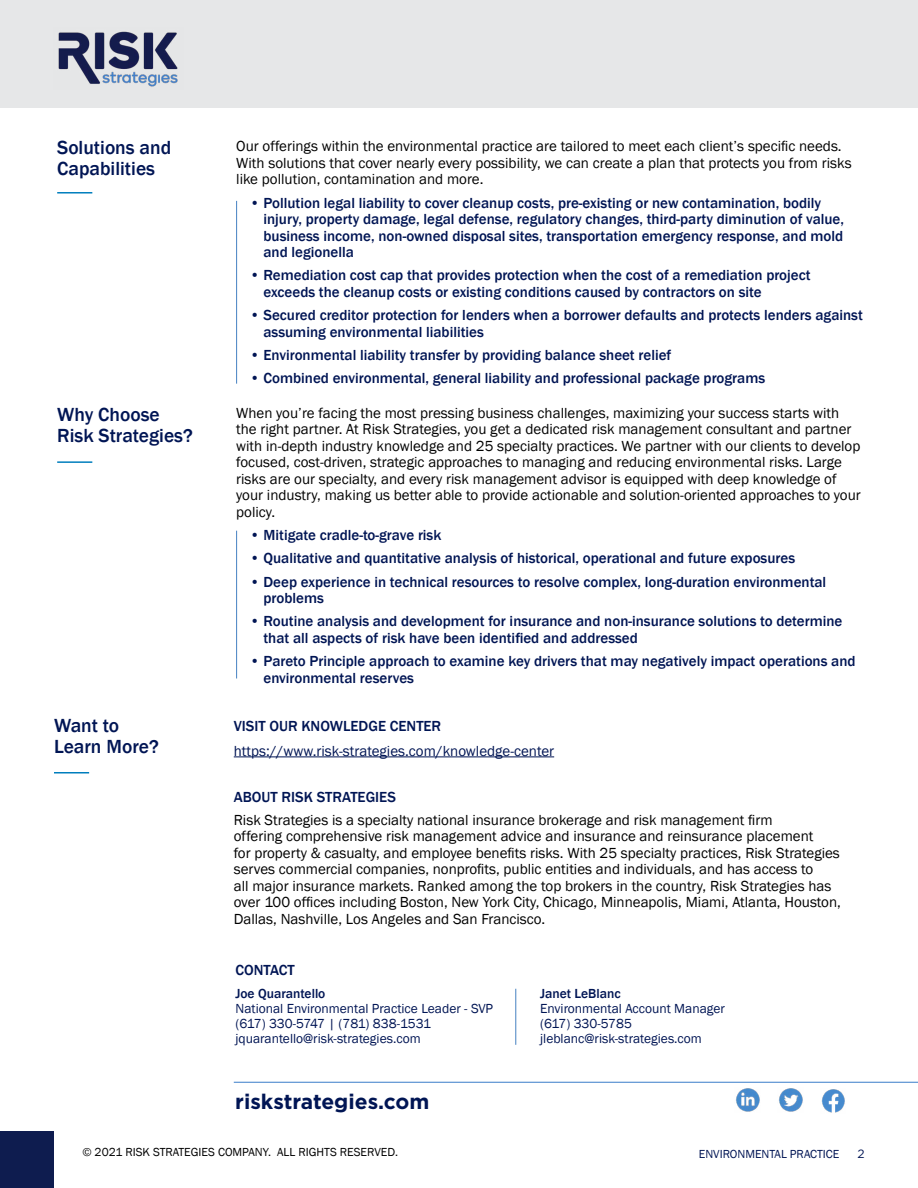
<style>
.page{position:relative;width:918px;height:1188px;background:#fff}
.page>*{position:absolute;margin:0;border:0;box-sizing:border-box;transform-origin:0 0}
.t1{font:700 21px "Gotham";color:#001554}
.t2{font:500 19.5px/21px "Franklin Gothic";color:#001554}
.t3{font:15px/16.5px "Franklin Gothic";color:#000}
.t4{font:500 15px/16.5px "Franklin Gothic";color:#001554}
.t5{font:15px "Franklin Gothic";color:#001554}
.t6{font:13.5px/15px "Franklin Gothic";color:#001554}
.t7{font:500 13.5px "Franklin Gothic";color:#001554}
.t8{font:12px "Franklin Gothic";color:#000}
.t9{font:12px "Franklin Gothic";color:#001554}
.t10{font:12px "Gotham";color:#001554}
</style>
<div class="page">
<div style="left:0;top:0;width:918px;height:108px;background:#e6e7e8"></div>
<hr style="left:236px;top:201px;width:1px;height:183px;background:#4681c2">
<hr style="left:57px;top:192px;width:35px;height:2px;background:#007ebd">
<hr style="left:236px;top:531px;width:1px;height:147px;background:#4681c2">
<hr style="left:57px;top:461px;width:35px;height:2px;background:#007ebd">
<img style="left:58px;top:31px;width:120px;height:56px">
<div style="left:0;top:1132px;width:54px;height:56px;background:#0e1c4f"></div>
<hr style="left:515px;top:989px;width:1px;height:56px;background:#4681c2">
<hr style="left:234px;top:757px;width:320px;height:1px;background:#001554">
<hr style="left:54px;top:772px;width:35px;height:2px;background:#007ebd">
<hr style="left:234px;top:1082px;width:684px;height:1px;background:#397cc9">
<img style="left:736px;top:1088px;width:24px;height:24px">
<img style="left:779px;top:1088px;width:24px;height:24px">
<img style="left:821px;top:1089px;width:24px;height:24px">
<h2 class="t2" style="left:57px;top:138px;width:116px">Solutions and<br>Capabilities</h2>
<p class="t3" style="left:236px;top:138px;width:617px">Our offerings within the environmental practice are tailored to meet each client’s specific needs.<br>With solutions that cover nearly every possibility, we can create a plan that protects you from risks like pollution, contamination and more.</p>
<p class="t4" style="left:263px;top:194px;width:582px;text-indent:-14px">• Pollution legal liability to cover cleanup costs, pre-existing or new contamination, bodily injury, property damage, legal defense, regulatory changes, third-party diminution of value, business income, non-owned disposal sites, transportation emergency response, and mold and legionella</p>
<p class="t4" style="left:263px;top:267px;width:549px;text-indent:-14px">• Remediation cost cap that provides protection when the cost of a remediation project exceeds the cleanup costs or existing conditions caused by contractors on site</p>
<p class="t4" style="left:263px;top:307px;width:601px;text-indent:-14px">• Secured creditor protection for lenders when a borrower defaults and protects lenders against assuming environmental liabilities</p>
<p class="t4" style="left:250px;top:347px;width:423px">• Environmental liability transfer by providing balance sheet relief</p>
<p class="t4" style="left:250px;top:370px;width:517px">• Combined environmental, general liability and professional package programs</p>
<h2 class="t2" style="left:57px;top:404px;width:137px">Why Choose<br>Risk Strategies?</h2>
<p class="t3" style="left:236px;top:405px;width:626px">When you’re facing the most pressing business challenges, maximizing your success starts with the right partner. At Risk Strategies, you get a dedicated risk management consultant and partner with in-depth industry knowledge and 25 specialty practices. We partner with our clients to develop focused, cost-driven, strategic approaches to managing and reducing environmental risks. Large risks are our specialty, and every risk management advisor is equipped with deep knowledge of your industry, making us better able to provide actionable and solution-oriented approaches to your policy.</p>
<p class="t4" style="left:250px;top:527px;width:193px">• Mitigate cradle-to-grave risk</p>
<p class="t4" style="left:250px;top:550px;width:547px">• Qualitative and quantitative analysis of historical, operational and future exposures</p>
<p class="t4" style="left:263px;top:574px;width:564px;text-indent:-14px">• Deep experience in technical resources to resolve complex, long-duration environmental problems</p>
<p class="t4" style="left:263px;top:613px;width:580px;text-indent:-14px">• Routine analysis and development for insurance and non-insurance solutions to determine that all aspects of risk have been identified and addressed</p>
<p class="t4" style="left:263px;top:653px;width:594px;text-indent:-14px">• Pareto Principle approach to examine key drivers that may negatively impact operations and environmental reserves</p>
<h2 class="t2" style="left:54px;top:716px;width:106px">Want to<br>Learn More?</h2>
<p class="t4" style="left:234px;top:718px;width:209px">VISIT OUR KNOWLEDGE CENTER</p>
<p class="t5" style="left:234px;top:741px;width:322px">https://www.risk-strategies.com/knowledge-center</p>
<p class="t4" style="left:234px;top:788px;width:164px">ABOUT RISK STRATEGIES</p>
<p class="t3" style="left:234px;top:812px;width:609px">Risk Strategies is a specialty national insurance brokerage and risk management firm<br>offering comprehensive risk management advice and insurance and reinsurance placement<br>for property &amp; casualty, and employee benefits risks. With 25 specialty practices, Risk Strategies serves commercial companies, nonprofits, public entities and individuals, and has access to<br>all major insurance markets. Ranked among the top brokers in the country, Risk Strategies has over 100 offices including Boston, New York City, Chicago, Minneapolis, Miami, Atlanta, Houston, Dallas, Nashville, Los Angeles and San Francisco.</p>
<p class="t4" style="left:236px;top:962px;width:61px">CONTACT</p>
<p class="t7" style="left:236px;top:985px;width:91px">Joe Quarantello</p>
<p class="t6" style="left:236px;top:1001px;width:259px">National Environmental Practice Leader - SVP (617) 330-5747 | (781) 838-1531 jquarantello@risk-strategies.com</p>
<p class="t7" style="left:540px;top:985px;width:82px">Janet LeBlanc</p>
<p class="t6" style="left:540px;top:1001px;width:186px">Environmental Account Manager (617) 330-5785 jleblanc@risk-strategies.com</p>
<h1 class="t1" style="left:235px;top:1088px;width:196px">riskstrategies.com</h1>
<p class="t8" style="left:82px;top:1145px;width:317px">© 2021 RISK STRATEGIES COMPANY. ALL RIGHTS RESERVED.</p>
<p class="t9" style="left:699px;top:1146px;width:142px">ENVIRONMENTAL PRACTICE</p>
<p class="t10" style="left:857px;top:1146px;width:9px">2</p>
</div>
